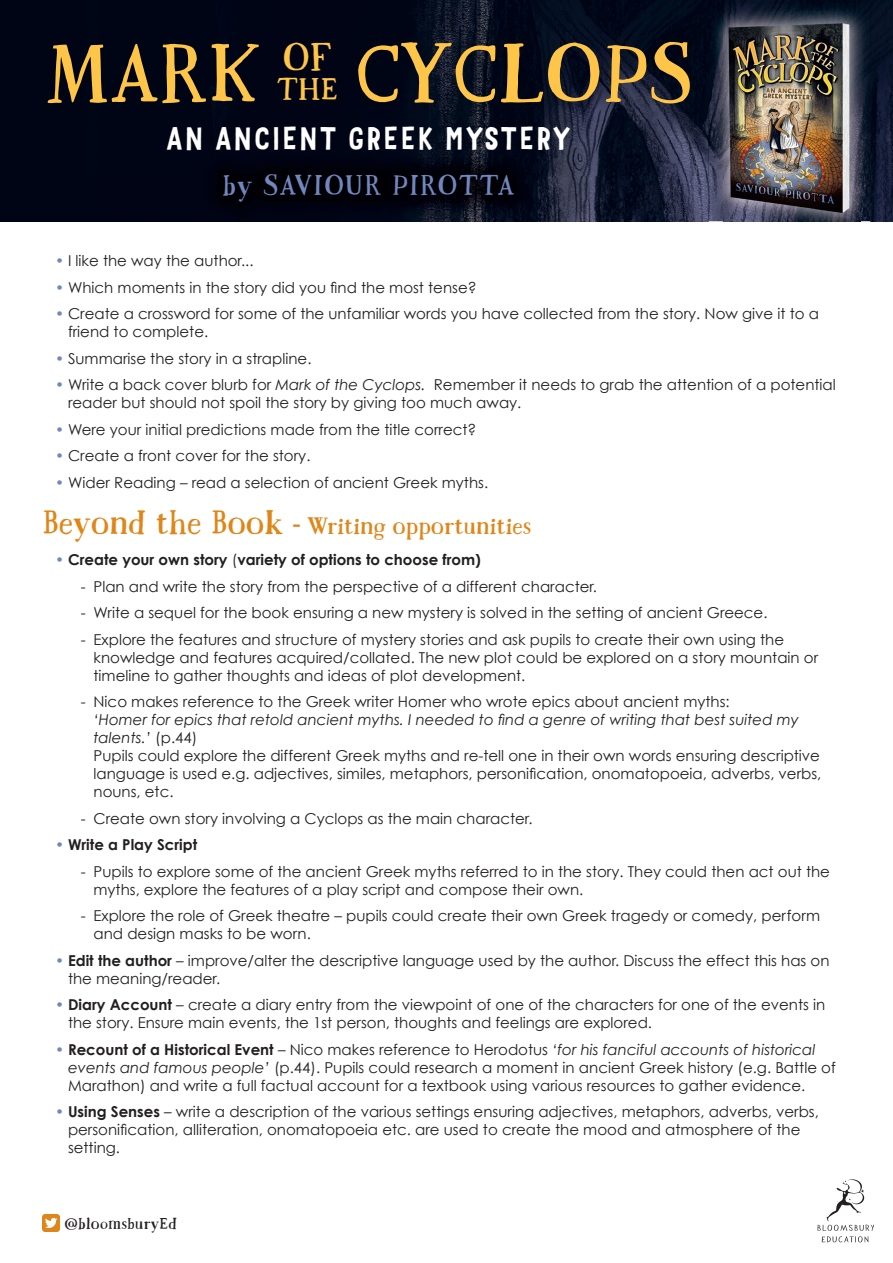
<style>
.page{position:relative;width:893px;height:1263px;background:#fff}
.page>*{position:absolute;margin:0;border:0;box-sizing:border-box;transform-origin:0 0}
.t1{font:78.9px "Mrs Ant";color:#fec548}
.t2{font:30.75px "Mr Dodo";letter-spacing:.04em;color:#fff}
.t3{font:29.85px "Mrs Ant";color:#fec548}
.t4{font:27px "Mrs Ant";letter-spacing:.05em;color:#7187be}
.t5{font:22.5px "Mrs Ant";color:#df8619}
.t6{font:15px/18px "Century Gothic";color:#231f20}
.t7{font:700 15px "Century Gothic";color:#231f20}
.t8{font:15px "Mrs Ant";letter-spacing:.02em;color:#231f20}
.s1{color:#7187be}
.s2{font-style:italic}
.s3{font-size:31.5px}
.s4{font-weight:400;color:#7187be}
.s5{font-weight:400}
.s6{font-weight:700}
</style>
<div class="page">
<div style="left:0;top:0;width:893px;height:221px;background:#000516"></div>
<img style="left:412px;top:0;width:317px;height:177px">
<img style="left:732px;top:0;width:161px;height:43px">
<img style="left:870px;top:43px;width:23px;height:178px">
<img style="left:536px;top:177px;width:173px;height:44px">
<img style="left:709px;top:3px;width:161px;height:219px">
<img style="left:723px;top:13px;width:138px;height:209px">
<img style="left:201px;top:151px;width:335px;height:71px">
<img style="left:817px;top:1179px;width:57px;height:64px">
<img style="left:43px;top:1215px;width:17px;height:17px">
<h1 class="t1" style="left:44px;top:20px;width:650px">MARK <sup>OF</sup> CYCLOPS</h1>
<h3 class="t3" style="left:277px;top:69px;width:62px">THE</h3>
<h2 class="t2" style="left:166px;top:119px;width:407px">AN ANCIENT GREEK MYSTERY</h2>
<h3 class="t4" style="left:222px;top:166px;width:293px">by SAVIOUR PIROTTA</h3>
<p class="t6" style="left:55px;top:252px;width:200px"><span class="s1">•</span> I like the way the author...</p>
<p class="t6" style="left:55px;top:278px;width:423px"><span class="s1">•</span> Which moments in the story did you find the most tense?</p>
<p class="t6" style="left:68px;top:305px;width:752px;text-indent:-13px"><span class="s1">•</span> Create a crossword for some of the unfamiliar words you have collected from the story. Now give it to a friend to complete.</p>
<p class="t6" style="left:55px;top:349px;width:258px"><span class="s1">•</span> Summarise the story in a strapline.</p>
<p class="t6" style="left:68px;top:376px;width:769px;text-indent:-13px"><span class="s1">•</span> Write a back cover blurb for <span class="s2">Mark of the Cyclops.</span> Remember it needs to grab the attention of a potential reader but should not spoil the story by giving too much away.</p>
<p class="t6" style="left:55px;top:420px;width:423px"><span class="s1">•</span> Were your initial predictions made from the title correct?</p>
<p class="t6" style="left:55px;top:447px;width:257px"><span class="s1">•</span> Create a front cover for the story.</p>
<p class="t6" style="left:55px;top:473px;width:434px"><span class="s1">•</span> Wider Reading – read a selection of ancient Greek myths.</p>
<h3 class="t5" style="left:43px;top:511px;width:490px"><span class="s3">Beyond the Book</span> - Writing opportunities</h3>
<p class="t7" style="left:55px;top:550px;width:427px"><span class="s4">•</span> Create your own story <span class="s5">(</span>variety of options to choose from)</p>
<p class="t6" style="left:81px;top:577px;width:518px">- Plan and write the story from the perspective of a different character.</p>
<p class="t6" style="left:81px;top:603px;width:688px">- Write a sequel for the book ensuring a new mystery is solved in the setting of ancient Greece.</p>
<p class="t6" style="left:94px;top:630px;width:726px;text-indent:-13px">- Explore the features and structure of mystery stories and ask pupils to create their own using the knowledge and features acquired/collated. The new plot could be explored on a story mountain or timeline to gather thoughts and ideas of plot development.</p>
<p class="t6" style="left:81px;top:692px;width:650px">- Nico makes reference to the Greek writer Homer who wrote epics about ancient myths:</p>
<p class="t6" style="left:94px;top:710px;width:729px"><span class="s2">‘Homer for epics that retold ancient myths. I needed to find a genre of writing that best suited my talents.’</span> (p.44)<br>Pupils could explore the different Greek myths and re-tell one in their own words ensuring descriptive language is used e.g. adjectives, similes, metaphors, personification, onomatopoeia, adverbs, verbs, nouns, etc.</p>
<p class="t6" style="left:81px;top:809px;width:453px">- Create own story involving a Cyclops as the main character.</p>
<p class="t7" style="left:55px;top:835px;width:144px"><span class="s4">•</span> Write a Play Script</p>
<p class="t6" style="left:94px;top:862px;width:738px;text-indent:-13px">- Pupils to explore some of the ancient Greek myths referred to in the story. They could then act out the myths, explore the features of a play script and compose their own.</p>
<p class="t6" style="left:94px;top:906px;width:728px;text-indent:-13px">- Explore the role of Greek theatre – pupils could create their own Greek tragedy or comedy, perform and design masks to be worn.</p>
<p class="t6" style="left:68px;top:951px;width:763px;text-indent:-13px"><span class="s1">•</span> <span class="s6">Edit the author</span> – improve/alter the descriptive language used by the author. Discuss the effect this has on the meaning/reader.</p>
<p class="t6" style="left:68px;top:995px;width:759px;text-indent:-13px"><span class="s1">•</span> <span class="s6">Diary Account</span> – create a diary entry from the viewpoint of one of the characters for one of the events in the story. Ensure main events, the 1st person, thoughts and feelings are explored.</p>
<p class="t6" style="left:68px;top:1040px;width:769px;text-indent:-13px"><span class="s1">•</span> <span class="s6">Recount of a Historical Event</span> – Nico makes reference to Herodotus <span class="s2">‘for his fanciful accounts of historical events and famous people’</span> (p.44). Pupils could research a moment in ancient Greek history (e.g. Battle of<br>Marathon) and write a full factual account for a textbook using various resources to gather evidence.</p>
<p class="t6" style="left:68px;top:1102px;width:752px;text-indent:-13px"><span class="s1">•</span> <span class="s6">Using Senses</span> – write a description of the various settings ensuring adjectives, metaphors, adverbs, verbs, personification, alliteration, onomatopoeia etc. are used to create the mood and atmosphere of the setting.</p>
<p class="t8" style="left:65px;top:1213px;width:114px">@bloomsburyEd</p>
</div>
